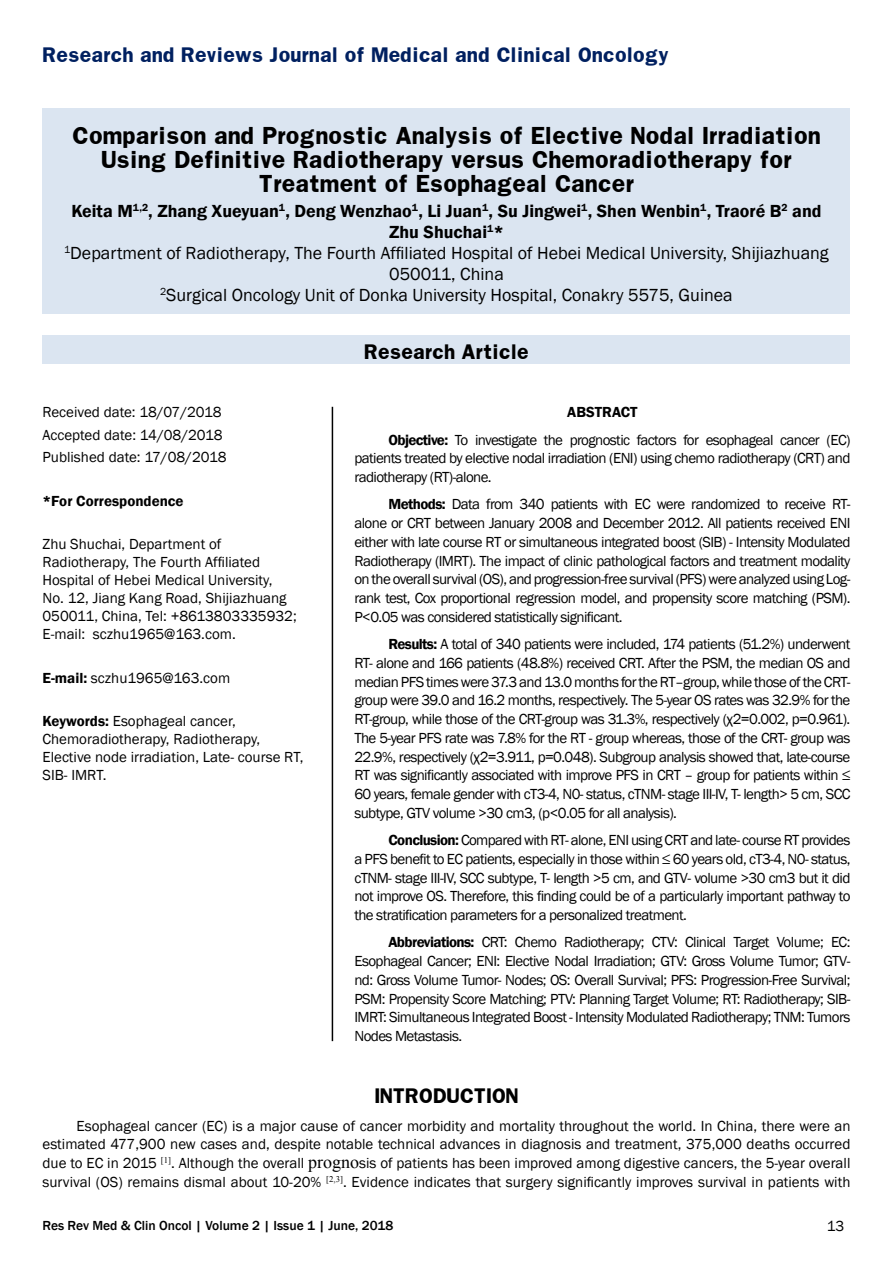
<style>
.page{position:relative;width:893px;height:1263px;background:#fff}
.page>*{position:absolute;margin:0;border:0;box-sizing:border-box;transform-origin:0 0}
.t1{font:700 21px/24px "Franklin";color:#000;text-align:center}
.t2{font:18px/21px "Franklin Gothic";color:#000;text-align:center}
.t3{font:700 18px "Franklin";color:#002060}
.t4{font:700 18px "Franklin";color:#000}
.t5{font:15px/18.8px "Franklin Gothic";letter-spacing:-.02em;color:#000;text-align:justify}
.t6{font:15px/18px "Franklin Gothic";color:#000}
.t7{font:15px/27.3px "Franklin Gothic";letter-spacing:-.04em;color:#000}
.t8{font:600 15px "Franklin Gothic";color:#000}
.t9{font:500 13.5px "Franklin Gothic";color:#000}
.s1{font-weight:600}
.s2{font-family:"Times New Roman";font-size:18px}
</style>
<div class="page">
<div style="left:43px;top:108px;width:807px;height:206px;background:#dbe5f1"></div>
<div style="left:43px;top:335px;width:807px;height:29px;background:#dbe5f1"></div>
<hr style="left:332px;top:407px;width:1px;height:634px;background:#000">
<p class="t3" style="left:43px;top:43px;width:628px">Research and Reviews Journal of Medical and Clinical Oncology</p>
<h1 class="t1" style="left:72px;top:123px;width:750px">Comparison and Prognostic Analysis of Elective Nodal Irradiation<br>Using Definitive Radiotherapy versus Chemoradiotherapy for<br>Treatment of Esophageal Cancer</h1>
<p class="t2" style="left:64px;top:201px;width:766px"><span class="s1">Keita M</span><sup>1,2</sup><span class="s1">, Zhang Xueyuan</span><sup>1</sup><span class="s1">, Deng Wenzhao</span><sup>1</sup><span class="s1">, Li Juan</span><sup>1</sup><span class="s1">, Su Jingwei</span><sup>1</sup><span class="s1">, Shen Wenbin</span><sup>1</sup><span class="s1">, Traoré B</span><sup>2</sup> <span class="s1">and Zhu Shuchai</span><sup>1</sup><span class="s1">*<br></span><sup>1</sup>Department of Radiotherapy, The Fourth Affiliated Hospital of Hebei Medical University, Shijiazhuang 050011, China<br><sup>2</sup>Surgical Oncology Unit of Donka University Hospital, Conakry 5575, Guinea</p>
<p class="t6" style="left:43px;top:401px;width:186px;line-height:22.5px">Received date: 18/07/2018<br>Accepted date: 14/08/2018<br>Published date: 17/08/2018</p>
<p class="t8" style="left:43px;top:492px;width:143px">*For Correspondence</p>
<p class="t6" style="left:43px;top:536px;width:256px">Zhu Shuchai, Department of Radiotherapy, The Fourth Affiliated Hospital of Hebei Medical University, No. 12, Jiang Kang Road, Shijiazhuang 050011, China, Tel: +8613803335932; E-mail: sczhu1965@163.com.</p>
<p class="t6" style="left:43px;top:669px;width:189px"><span class="s1">E-mail:</span> sczhu1965@163.com</p>
<p class="t6" style="left:43px;top:713px;width:262px"><span class="s1">Keywords:</span> Esophageal cancer,<br>Chemoradiotherapy, Radiotherapy,<br>Elective node irradiation, Late- course RT,<br>SIB- IMRT.</p>
<p class="t4" style="left:364px;top:340px;width:166px">Research Article</p>
<p class="t7" style="left:388px;top:399px;width:463px;text-indent:179px"><span class="s1">ABSTRACT<br>Objective:</span> To investigate the prognostic factors for esophageal cancer (EC)</p>
<p class="t7" style="left:354px;top:449px;width:497px;line-height:18.8px">patients treated by elective nodal irradiation (ENI) using chemo radiotherapy (CRT) and radiotherapy (RT)-alone.</p>
<p class="t5" style="left:354px;top:495px;width:498px;text-indent:34px"><span class="s1">Methods:</span> Data from 340 patients with EC were randomized to receive RT&shy;alone or CRT between January 2008 and December 2012. All patients received ENI either with late course RT or simultaneous integrated boost (SIB) - Intensity Modulated Radiotherapy (IMRT). The impact of clinic pathological factors and treatment modality on the overall survival (OS), and progression-free survival (PFS) were analyzed using Log&shy;rank test, Cox proportional regression model, and propensity score matching (PSM).<br>P&lt;0.05 was considered statistically significant.</p>
<p class="t5" style="left:354px;top:635px;width:498px;text-indent:34px"><span class="s1">Results:</span> A total of 340 patients were included, 174 patients (51.2%) underwent RT- alone and 166 patients (48.8%) received CRT. After the PSM, the median OS and median PFS times were 37.3 and 13.0 months for the RT–group, while those of the CRT&shy;group were 39.0 and 16.2 months, respectively. The 5-year OS rates was 32.9% for the RT-group, while those of the CRT-group was 31.3%, respectively (χ2=0.002, p=0.961).<br>The 5-year PFS rate was 7.8% for the RT - group whereas, those of the CRT- group was 22.9%, respectively (χ2=3.911, p=0.048). Subgroup analysis showed that, late-course RT was significantly associated with improve PFS in CRT – group for patients within ≤ 60 years, female gender with cT3-4, N0- status, cTNM- stage III-IV, T- length&gt; 5 cm, SCC subtype, GTV volume &gt;30 cm3, (p&lt;0.05 for all analysis).</p>
<p class="t5" style="left:354px;top:831px;width:498px;text-indent:34px"><span class="s1">Conclusion:</span> Compared with RT- alone, ENI using CRT and late- course RT provides a PFS benefit to EC patients, especially in those within ≤ 60 years old, cT3-4, N0- status, cTNM- stage III-IV, SCC subtype, T- length &gt;5 cm, and GTV- volume &gt;30 cm3 but it did not improve OS. Therefore, this finding could be of a particularly important pathway to the stratification parameters for a personalized treatment.</p>
<p class="t5" style="left:354px;top:933px;width:498px;text-indent:34px"><span class="s1">Abbreviations:</span> CRT: Chemo Radiotherapy; CTV: Clinical Target Volume; EC:<br>Esophageal Cancer; ENI: Elective Nodal Irradiation; GTV: Gross Volume Tumor; GTV&shy;nd: Gross Volume Tumor- Nodes; OS: Overall Survival; PFS: Progression-Free Survival; PSM: Propensity Score Matching; PTV: Planning Target Volume; RT: Radiotherapy; SIB-IMRT: Simultaneous Integrated Boost - Intensity Modulated Radiotherapy; TNM: Tumors Nodes Metastasis.</p>
<p class="t4" style="left:374px;top:1084px;width:146px">INTRODUCTION</p>
<p class="t5" style="left:43px;top:1117px;width:809px;text-indent:34px">Esophageal cancer (EC) is a major cause of cancer morbidity and mortality throughout the world. In China, there were an estimated 477,900 new cases and, despite notable technical advances in diagnosis and treatment, 375,000 deaths occurred due to EC in 2015 <sup>[1]</sup>. Although the overall <span class="s2">progno</span>sis of patients has been improved among digestive cancers, the 5-year overall survival (OS) remains dismal about 10-20% <sup>[2,3]</sup>. Evidence indicates that surgery significantly improves survival in patients with</p>
<p class="t9" style="left:43px;top:1217px;width:352px">Res Rev Med &amp; Clin Oncol | Volume 2 | Issue 1 | June, 2018</p>
<p class="t5" style="left:827px;top:1217px;width:19px">13</p>
</div>
